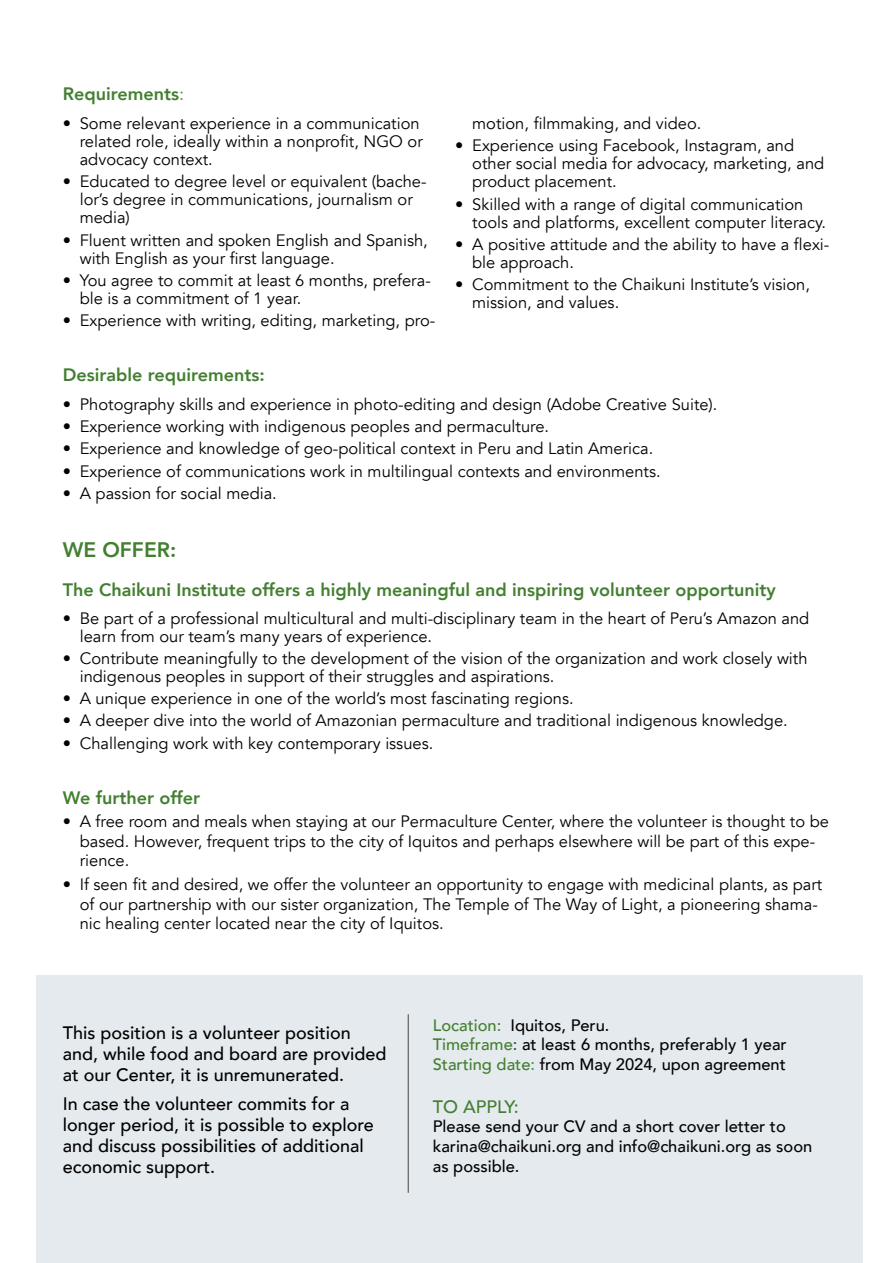
<style>
.page{position:relative;width:893px;height:1263px;background:#fff}
.page>*{position:absolute;margin:0;border:0;box-sizing:border-box;transform-origin:0 0}
.t1{font:800 21px "Avenir";color:#437f30}
.t2{font:500 18px/21px "Avenir";color:#000}
.t3{font:800 18px "Avenir";color:#437f30}
.t4{font:500 18px "Avenir";color:#437f30}
.t5{font:16.5px/18px "Avenir";color:#020203}
.t6{font:500 16.5px/19.5px "Avenir";color:#020203}
.s1{font-weight:400;color:#488f57}
.s2{color:#437f30}
.s3{color:#324b41}
.s4{color:#488f57}
</style>
<div class="page">
<div style="left:36px;top:976px;width:827px;height:287px;background:#e5eaee"></div>
<hr style="left:408px;top:1014px;width:1px;height:179px;background:#464545">
<p class="t3" style="left:63px;top:80px;width:123px">Requirements<span class="s1">:</span></p>
<p class="t5" style="left:80px;top:115px;width:345px;text-indent:-17px">• Some relevant experience in a communication related role, ideally within a nonprofit, NGO or advocacy context.</p>
<p class="t5" style="left:80px;top:173px;width:348px;text-indent:-17px">• Educated to degree level or equivalent (bache&shy;lor’s degree in communications, journalism or media)</p>
<p class="t5" style="left:80px;top:231px;width:350px;text-indent:-17px">• Fluent written and spoken English and Spanish, with English as your first language.</p>
<p class="t5" style="left:80px;top:272px;width:353px;text-indent:-17px">• You agree to commit at least 6 months, prefera&shy;ble is a commitment of 1 year.</p>
<p class="t5" style="left:63px;top:312px;width:374px">• Experience with writing, editing, marketing, pro-</p>
<p class="t5" style="left:472px;top:115px;width:231px">motion, filmmaking, and video.</p>
<p class="t5" style="left:472px;top:137px;width:354px;text-indent:-17px">• Experience using Facebook, Instagram, and other social media for advocacy, marketing, and product placement.</p>
<p class="t5" style="left:472px;top:195px;width:355px;text-indent:-17px">• Skilled with a range of digital communication tools and platforms, excellent computer literacy.</p>
<p class="t5" style="left:472px;top:236px;width:359px;text-indent:-17px">• A positive attitude and the ability to have a flexi&shy;ble approach.</p>
<p class="t5" style="left:472px;top:276px;width:339px;text-indent:-17px">• Commitment to the Chaikuni Institute’s vision, mission, and values.</p>
<p class="t3" style="left:63px;top:361px;width:204px">Desirable requirements:</p>
<p class="t5" style="left:63px;top:395px;width:656px">• Photography skills and experience in photo-editing and design (Adobe Creative Suite).</p>
<p class="t5" style="left:63px;top:418px;width:488px">• Experience working with indigenous peoples and permaculture.</p>
<p class="t5" style="left:63px;top:440px;width:592px">• Experience and knowledge of geo-political context in Peru and Latin America.</p>
<p class="t5" style="left:63px;top:462px;width:599px">• Experience of communications work in multilingual contexts and environments.</p>
<p class="t5" style="left:63px;top:484px;width:216px">• A passion for social media.</p>
<p class="t1" style="left:63px;top:533px;width:115px">WE OFFER:</p>
<p class="t3" style="left:63px;top:575px;width:715px">The Chaikuni Institute offers a highly meaningful and inspiring volunteer opportunity</p>
<p class="t5" style="left:80px;top:609px;width:731px;text-indent:-17px">• Be part of a professional multicultural and multi-disciplinary team in the heart of Peru’s Amazon and learn from our team’s many years of experience.</p>
<p class="t5" style="left:80px;top:649px;width:729px;text-indent:-17px">• Contribute meaningfully to the development of the vision of the organization and work closely with indigenous peoples in support of their struggles and aspirations.</p>
<p class="t5" style="left:63px;top:690px;width:512px">• A unique experience in one of the world’s most fascinating regions.</p>
<p class="t5" style="left:63px;top:712px;width:726px">• A deeper dive into the world of Amazonian permaculture and traditional indigenous knowledge.</p>
<p class="t5" style="left:63px;top:734px;width:372px">• Challenging work with key contemporary issues.</p>
<p class="t3" style="left:63px;top:783px;width:139px">We further offer</p>
<p class="t5" style="left:80px;top:812px;width:751px;line-height:19.5px;text-indent:-17px">• A free room and meals when staying at our Permaculture Center, where the volunteer is thought to be based. However, frequent trips to the city of Iquitos and perhaps elsewhere will be part of this expe&shy;rience.</p>
<p class="t5" style="left:80px;top:875px;width:744px;line-height:19.5px;text-indent:-17px">• If seen fit and desired, we offer the volunteer an opportunity to engage with medicinal plants, as part of our partnership with our sister organization, The Temple of The Way of Light, a pioneering shama&shy;nic healing center located near the city of Iquitos.</p>
<p class="t2" style="left:63px;top:1021px;width:325px">This position is a volunteer position and, while food and board are provided at our Center, it is unremunerated.</p>
<p class="t2" style="left:63px;top:1092px;width:313px">In case the volunteer commits for a longer period, it is possible to explore and discuss possibilities of additional economic support.</p>
<p class="t6" style="left:433px;top:1014px;width:355px"><span class="s2">Location:</span> Iquitos, Peru.<br><span class="s2">Timeframe</span><span class="s3">:</span> at least 6 months, preferably 1 year<br><span class="s2">Starting date</span><span class="s4">:</span> from May 2024, upon agreement</p>
<p class="t4" style="left:433px;top:1091px;width:88px">TO APPLY:</p>
<p class="t6" style="left:433px;top:1116px;width:381px">Please send your CV and a short cover letter to karina@chaikuni.org and info@chaikuni.org as soon as possible.</p>
</div>
